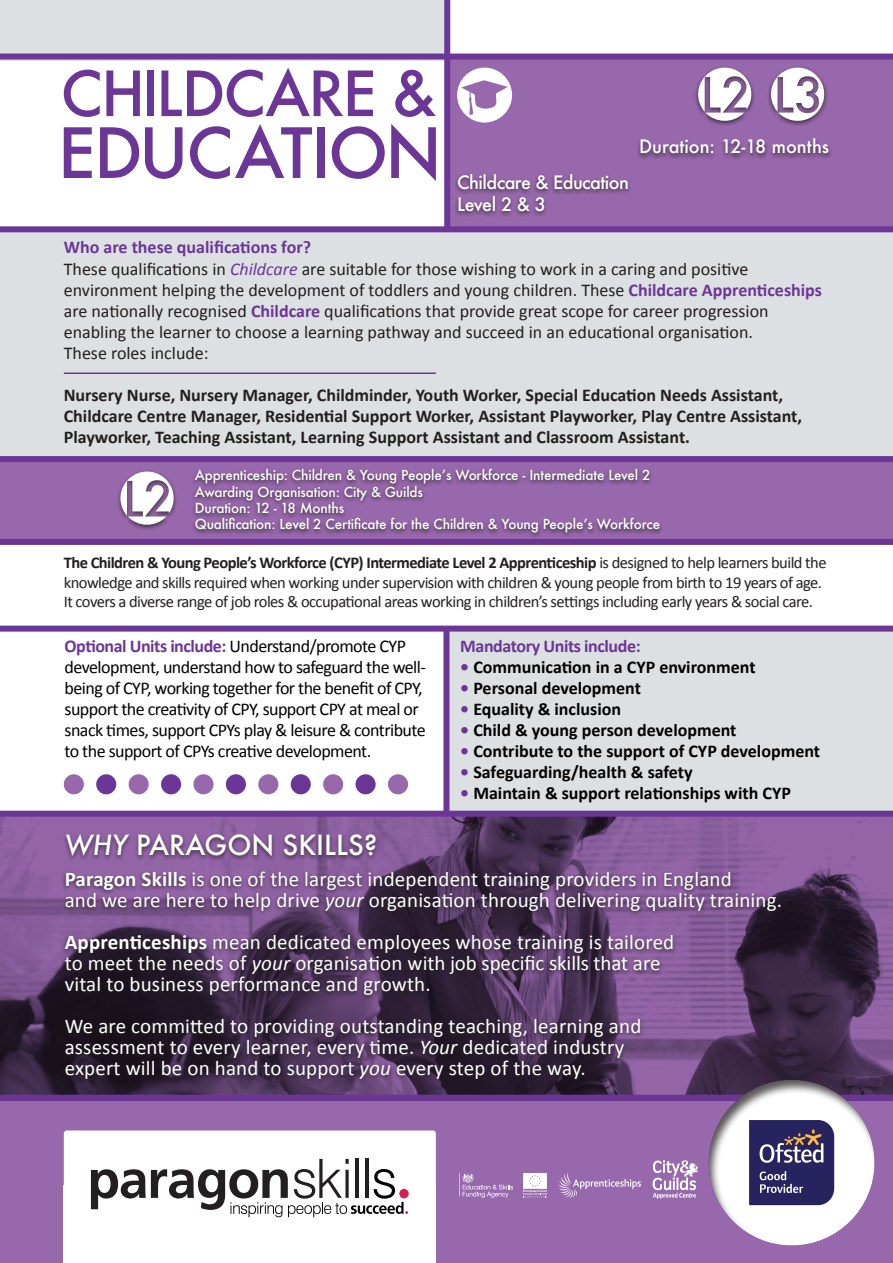
<style>
.page{position:relative;width:893px;height:1263px;background:#fff}
.page>*{position:absolute;margin:0;border:0;box-sizing:border-box;transform-origin:0 0}
.t1{font:500 27px "Futura";color:#fff}
.t2{font:21px "Calibri";letter-spacing:.01em;color:#fff}
.t3{font:18px/21px "Calibri";color:#231f20}
.t4{font:18px/21px "Calibri";letter-spacing:-.03em;color:#000}
.t5{font:700 18px/21px "Calibri";color:#231f20}
.t6{font:700 18px "Calibri";color:#000001}
.t7{font:700 18px "Calibri";letter-spacing:-.015em;color:#6c3696}
.t8{font:500 18px "Futura";letter-spacing:-.03em;color:#fff}
.t9{font:500 18px "Futura";color:#fff}
.t10{font:16.5px/19.5px "Calibri";letter-spacing:-.03em;color:#231f20}
.t11{font:500 13.5px "Futura";letter-spacing:-.01em;color:#fff}
.s1{font-style:italic;color:#6c3696}
.s2{font-weight:700;color:#6c3696}
.s3{font-weight:700}
.s4{color:#6c3696}
.s5{font-style:italic}
</style>
<div class="page">
<div style="left:0;top:1101px;width:893px;height:162px;background:#9868ac"></div>
<div style="left:446px;top:58px;width:447px;height:174px;background:#9868ac"></div>
<div style="left:0;top:456px;width:893px;height:88px;background:#9868ac"></div>
<svg style="left:0;top:817px;width:893px;height:278px;background:#664675"></svg>
<div style="left:0;top:0;width:447px;height:61px;background:#dde0e2"></div>
<div style="left:0;top:229px;width:893px;height:230px;background:#dde0e2"></div>
<div style="left:446px;top:629px;width:447px;height:185px;background:#dde0e2"></div>
<div style="left:636px;top:137px;width:197px;height:23px;background:#231f20;opacity:.75"></div>
<div style="left:191px;top:467px;width:473px;height:72px;background:#231f20;opacity:.75"></div>
<div style="left:61px;top:870px;width:724px;height:215px;background:#231f20;opacity:.75"></div>
<hr style="left:64px;top:372px;width:372px;height:2px;background:#6c3696">
<div style="left:453px;top:172px;width:179px;height:46px;background:#231f20;opacity:.75"></div>
<div style="left:62px;top:832px;width:318px;height:30px;background:#231f20;opacity:.75"></div>
<svg style="left:64px;top:70px;width:36px;height:47px"></svg>
<svg style="left:106px;top:70px;width:34px;height:46px"></svg>
<div style="left:147px;top:70px;width:7px;height:46px;background:#6c3696"></div>
<svg style="left:161px;top:68px;width:212px;height:49px"></svg>
<svg style="left:395px;top:70px;width:41px;height:47px"></svg>
<svg style="left:64px;top:127px;width:28px;height:51px"></svg>
<svg style="left:100px;top:127px;width:39px;height:51px"></svg>
<svg style="left:145px;top:127px;width:37px;height:52px"></svg>
<svg style="left:190px;top:124px;width:122px;height:55px"></svg>
<div style="left:317px;top:127px;width:8px;height:51px;background:#6c3696"></div>
<svg style="left:332px;top:126px;width:53px;height:53px"></svg>
<svg style="left:391px;top:124px;width:45px;height:57px"></svg>
<div style="left:693px;top:65px;width:63px;height:63px;background:#231f20;opacity:.75"></div>
<svg style="left:698px;top:68px;width:53px;height:56px"></svg>
<div style="left:766px;top:65px;width:63px;height:63px;background:#231f20;opacity:.75"></div>
<svg style="left:771px;top:68px;width:53px;height:53px;background:#c7b7ce"></svg>
<svg style="left:457px;top:68px;width:55px;height:55px"></svg>
<div style="left:116px;top:469px;width:62px;height:63px;background:#231f20;opacity:.75"></div>
<svg style="left:120px;top:471px;width:54px;height:57px"></svg>
<div style="left:64px;top:774px;width:20px;height:20px;background:#9868ac;border-radius:50%"></div>
<div style="left:96px;top:774px;width:20px;height:20px;background:#6c3696;border-radius:50%"></div>
<div style="left:129px;top:774px;width:20px;height:20px;background:#9868ac;border-radius:50%"></div>
<div style="left:161px;top:774px;width:20px;height:20px;background:#6c3696;border-radius:50%"></div>
<div style="left:193px;top:774px;width:21px;height:20px;background:#9868ac;border-radius:50%"></div>
<div style="left:226px;top:774px;width:20px;height:20px;background:#6c3696;border-radius:50%"></div>
<div style="left:258px;top:774px;width:20px;height:20px;background:#9868ac;border-radius:50%"></div>
<div style="left:291px;top:774px;width:20px;height:20px;background:#6c3696;border-radius:50%"></div>
<div style="left:323px;top:774px;width:20px;height:20px;background:#9868ac;border-radius:50%"></div>
<div style="left:356px;top:774px;width:20px;height:20px;background:#6c3696;border-radius:50%"></div>
<div style="left:388px;top:774px;width:20px;height:20px;background:#9868ac;border-radius:50%"></div>
<div style="left:0;top:226px;width:893px;height:6px;background:#6c3696"></div>
<div style="left:444px;top:0;width:6px;height:229px;background:#6c3696"></div>
<div style="left:0;top:54px;width:893px;height:6px;background:#6c3696"></div>
<div style="left:0;top:1095px;width:893px;height:6px;background:#6c3696"></div>
<div style="left:0;top:456px;width:893px;height:6px;background:#6c3696"></div>
<div style="left:0;top:539px;width:893px;height:6px;background:#6c3696"></div>
<div style="left:443px;top:629px;width:6px;height:185px;background:#6c3696"></div>
<div style="left:0;top:626px;width:893px;height:6px;background:#6c3696"></div>
<div style="left:0;top:811px;width:893px;height:6px;background:#6c3696"></div>
<div style="left:64px;top:1186px;width:372px;height:77px;background:#fff"></div>
<div style="left:64px;top:1130px;width:372px;height:90px;background:#fff;border-radius:3px"></div>
<svg style="left:91px;top:1159px;width:317px;height:58px"></svg>
<svg style="left:459px;top:1173px;width:54px;height:25px"></svg>
<svg style="left:523px;top:1173px;width:24px;height:25px"></svg>
<svg style="left:558px;top:1172px;width:83px;height:26px"></svg>
<svg style="left:652px;top:1160px;width:46px;height:39px"></svg>
<div style="left:708px;top:1078px;width:169px;height:170px;background:#231f20;opacity:.75"></div>
<p class="t8" style="left:457px;top:170px;width:173px">Childcare &amp; Education</p>
<p class="t8" style="left:457px;top:191px;width:90px">Level 2 &amp; 3</p>
<p class="t9" style="left:639px;top:134px;width:192px">Duration: 12-18 months</p>
<p class="t7" style="left:64px;top:235px;width:249px">Who are these qualifications for?</p>
<p class="t3" style="left:64px;top:258px;width:760px">These qualifications in <span class="s1">Childcare</span> are suitable for those wishing to work in a caring and positive environment helping the development of toddlers and young children. These <span class="s2">Childcare Apprenticeships </span>are nationally recognised <span class="s2">Childcare</span> qualifications that provide great scope for career progression enabling the learner to choose a learning pathway and succeed in an educational organisation.</p>
<p class="t3" style="left:64px;top:342px;width:146px">These roles include:</p>
<p class="t5" style="left:64px;top:384px;width:740px">Nursery Nurse, Nursery Manager, Childminder, Youth Worker, Special Education Needs Assistant,<br>Childcare Centre Manager, Residential Support Worker, Assistant Playworker, Play Centre Assistant,<br>Playworker, Teaching Assistant, Learning Support Assistant and Classroom Assistant.</p>
<p class="t11" style="left:195px;top:466px;width:457px">Apprenticeship: Children &amp; Young People’s Workforce - Intermediate Level 2</p>
<p class="t11" style="left:195px;top:482px;width:230px">Awarding Organisation: City &amp; Guilds</p>
<p class="t11" style="left:195px;top:499px;width:151px">Duration: 12 - 18 Months</p>
<p class="t11" style="left:195px;top:515px;width:467px">Qualification: Level 2 Certificate for the Children &amp; Young People’s Workforce</p>
<p class="t10" style="left:64px;top:553px;width:764px"><span class="s3">The Children &amp; Young People’s Workforce (CYP) Intermediate Level 2 Apprenticeship</span> is designed to help learners build the knowledge and skills required when working under supervision with children &amp; young people from birth to 19 years of age.<br>It covers a diverse range of job roles &amp; occupational areas working in children’s settings including early years &amp; social care.</p>
<p class="t7" style="left:460px;top:635px;width:182px">Mandatory Units include:</p>
<p class="t6" style="left:460px;top:656px;width:297px"><span class="s4">•</span> Communication in a CYP environment</p>
<p class="t6" style="left:460px;top:677px;width:182px"><span class="s4">•</span> Personal development</p>
<p class="t6" style="left:460px;top:698px;width:162px"><span class="s4">•</span> Equality &amp; inclusion</p>
<p class="t6" style="left:460px;top:719px;width:278px"><span class="s4">•</span> Child &amp; young person development</p>
<p class="t6" style="left:460px;top:740px;width:361px"><span class="s4">•</span> Contribute to the support of CYP development</p>
<p class="t6" style="left:460px;top:761px;width:234px"><span class="s4">•</span> Safeguarding/health &amp; safety</p>
<p class="t6" style="left:460px;top:782px;width:332px"><span class="s4">•</span> Maintain &amp; support relationships with CYP</p>
<p class="t4" style="left:65px;top:636px;width:363px"><span class="s2">Optional Units include:</span> Understand/promote CYP development, understand how to safeguard the well&shy;being of CYP, working together for the benefit of CPY, support the creativity of CPY, support CPY at meal or</p>
<p class="t4" style="left:65px;top:720px;width:363px">snack times, support CPYs play &amp; leisure &amp; contribute to the support of CPYs creative development.</p>
<p class="t1" style="left:65px;top:827px;width:314px"><span class="s5">WHY</span> PARAGON SKILLS?</p>
<p class="t2" style="left:65px;top:866px;width:669px"><span class="s3">Paragon Skills</span> is one of the largest independent training providers in England</p>
<p class="t2" style="left:65px;top:887px;width:719px">and we are here to help drive <span class="s5">your</span> organisation through delivering quality training.</p>
<p class="t2" style="left:65px;top:929px;width:611px"><span class="s3">Apprenticeships</span> mean dedicated employees whose training is tailored</p>
<p class="t2" style="left:65px;top:950px;width:598px">to meet the needs of <span class="s5">your</span> organisation with job specific skills that are</p>
<p class="t2" style="left:65px;top:971px;width:368px">vital to business performance and growth.</p>
<p class="t2" style="left:65px;top:1013px;width:578px">We are committed to providing outstanding teaching, learning and</p>
<p class="t2" style="left:65px;top:1034px;width:561px">assessment to every learner, every time. <span class="s5">Your</span> dedicated industry</p>
<p class="t2" style="left:65px;top:1055px;width:522px">expert will be on hand to support <span class="s5">you</span> every step of the way.</p>
</div>
